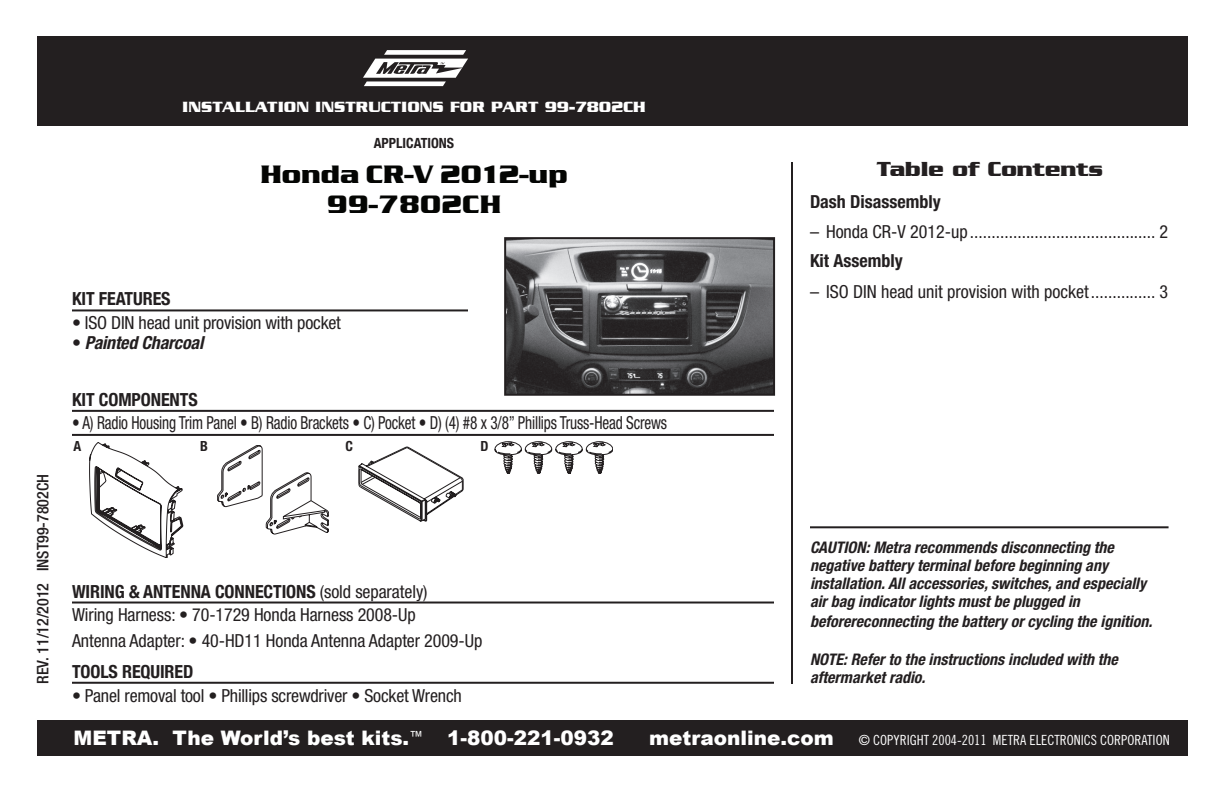
<style>
.page{position:relative;width:1224px;height:792px;background:#fff}
.page>*{position:absolute;margin:0;border:0;box-sizing:border-box;transform-origin:0 0}
.t1{font:700 26px/30px "Serpentine D";color:#040503;text-align:center}
.t2{font:700 22px "Serpentine";color:#231f20}
.t3{font:900 20px "Arial";color:#fff}
.t4{font:condensed 18px/23px "Helvetica Neue";letter-spacing:-.01em;color:#231f20}
.t5{font:condensed 18px "Helvetica Neue";letter-spacing:-.01em;color:#231f20;scale:.85 1}
.t6{font:700 condensed 18px "Helvetica Neue";letter-spacing:-.005em;color:#231f20}
.t7{font:700 condensed 18px "Helvetica Neue";color:#231f20}
.t8{font:italic 700 condensed 18px "Helvetica Neue";letter-spacing:-.01em;color:#231f20}
.t9{font:italic 700 condensed 16px/18px "Helvetica Neue";color:#231f20}
.t10{font:700 16px "Serpentine";color:#fff}
.t11{font:500 condensed 16px "Helvetica Neue";color:#231f20}
.t12{font:14px "Trade Gothic Cond Eighteen";color:#fff}
.t13{font:700 condensed 14px "Helvetica Neue";color:#231f20}
.t14{font:700 condensed 14px "Helvetica Neue";color:#231f20}
.s1{font-weight:400;font-style:normal}
.s2{font-weight:700}
.s3{font-family:"Arial";font-weight:900;font-size:20px}
</style>
<div class="page">
<div style="left:37px;top:36px;width:1150px;height:90px;background:#231f20"></div>
<svg style="left:363px;top:50px;width:105px;height:36px"></svg>
<div style="left:37px;top:720px;width:1150px;height:36px;background:#231f20"></div>
<hr style="left:791px;top:162px;width:2px;height:522px;background:#231f20">
<hr style="left:810px;top:526px;width:359px;height:2px;background:#231f20">
<hr style="left:72px;top:309px;width:396px;height:2px;background:#231f20">
<hr style="left:72px;top:410px;width:702px;height:2px;background:#231f20">
<hr style="left:72px;top:434px;width:702px;height:2px;background:#231f20">
<img style="left:507px;top:240px;width:265px;height:153px">
<div style="left:504px;top:237px;width:271px;height:159px;border:2px solid #231f20"></div>
<hr style="left:72px;top:682px;width:702px;height:2px;background:#231f20">
<hr style="left:72px;top:602px;width:702px;height:2px;background:#231f20">
<svg style="left:89px;top:442px;width:94px;height:116px"></svg>
<svg style="left:217px;top:445px;width:112px;height:89px"></svg>
<svg style="left:495px;top:441px;width:118px;height:33px"></svg>
<svg style="left:359px;top:447px;width:104px;height:74px"></svg>
<p class="t11" style="left:33px;top:684px;width:211px;rotate:-90deg">REV. 11/12/2012 INST99-7802CH</p>
<p class="t10" style="left:182px;top:98px;width:465px">INSTALLATION INSTRUCTIONS FOR PART 99-7802CH</p>
<p class="t13" style="left:374px;top:135px;width:82px">APPLICATIONS</p>
<p class="t6" style="left:72px;top:288px;width:100px">KIT FEATURES</p>
<h1 class="t1" style="left:260px;top:160px;width:309px">Honda CR-V 2012-up<br>99-7802CH</h1>
<p class="t4" style="left:72px;top:311px;width:270px">• ISO DIN head unit provision with pocket</p>
<p class="t8" style="left:72px;top:332px;width:133px"><span class="s1">•</span> Painted Charcoal</p>
<p class="t6" style="left:72px;top:389px;width:127px">KIT COMPONENTS</p>
<p class="t5" style="left:72px;top:412px;width:702px">• A) Radio Housing Trim Panel • B) Radio Brackets • C) Pocket • D) (4) #8 x 3/8” Phillips Truss-Head Screws</p>
<p class="t14" style="left:74px;top:438px;width:9px">A</p>
<p class="t14" style="left:200px;top:438px;width:9px">B</p>
<p class="t14" style="left:346px;top:437px;width:9px">C</p>
<p class="t14" style="left:481px;top:437px;width:10px">D</p>
<p class="t4" style="left:72px;top:580px;width:357px"><span class="s2">WIRING &amp; ANTENNA CONNECTIONS</span> (sold separately)<br>Wiring Harness: • 70-1729 Honda Harness 2008-Up</p>
<p class="t4" style="left:72px;top:629px;width:412px">Antenna Adapter: • 40-HD11 Honda Antenna Adapter 2009-Up</p>
<p class="t4" style="left:72px;top:684px;width:391px">• Panel removal tool • Phillips screwdriver • Socket Wrench</p>
<p class="t6" style="left:72px;top:660px;width:123px">TOOLS REQUIRED</p>
<p class="t2" style="left:877px;top:156px;width:228px">Table of Contents</p>
<p class="t7" style="left:810px;top:191px;width:132px">Dash Disassembly</p>
<p class="t4" style="left:810px;top:220px;width:360px">– Honda CR-V 2012-up........................................... 2</p>
<p class="t7" style="left:810px;top:249px;width:94px">Kit Assembly</p>
<p class="t4" style="left:810px;top:280px;width:360px">– ISO DIN head unit provision with pocket............... 3</p>
<p class="t9" style="left:810px;top:538px;width:338px">CAUTION: Metra recommends disconnecting the negative battery terminal before beginning any installation. All accessories, switches, and especially air bag indicator lights must be plugged in</p>
<p class="t9" style="left:810px;top:612px;width:344px">beforereconnecting the battery or cycling the ignition.</p>
<p class="t9" style="left:810px;top:650px;width:310px">NOTE: Refer to the instructions included with the aftermarket radio.</p>
<p class="t3" style="left:74px;top:727px;width:542px">METRA. The World’s best kits.<sup>™</sup> 1-800-221-0932</p>
<p class="t12" style="left:649px;top:732px;width:522px"><span class="s3">metraonline.com</span> © COPYRIGHT 2004-2011 METRA ELECTRONICS CORPORATION</p>
</div>
